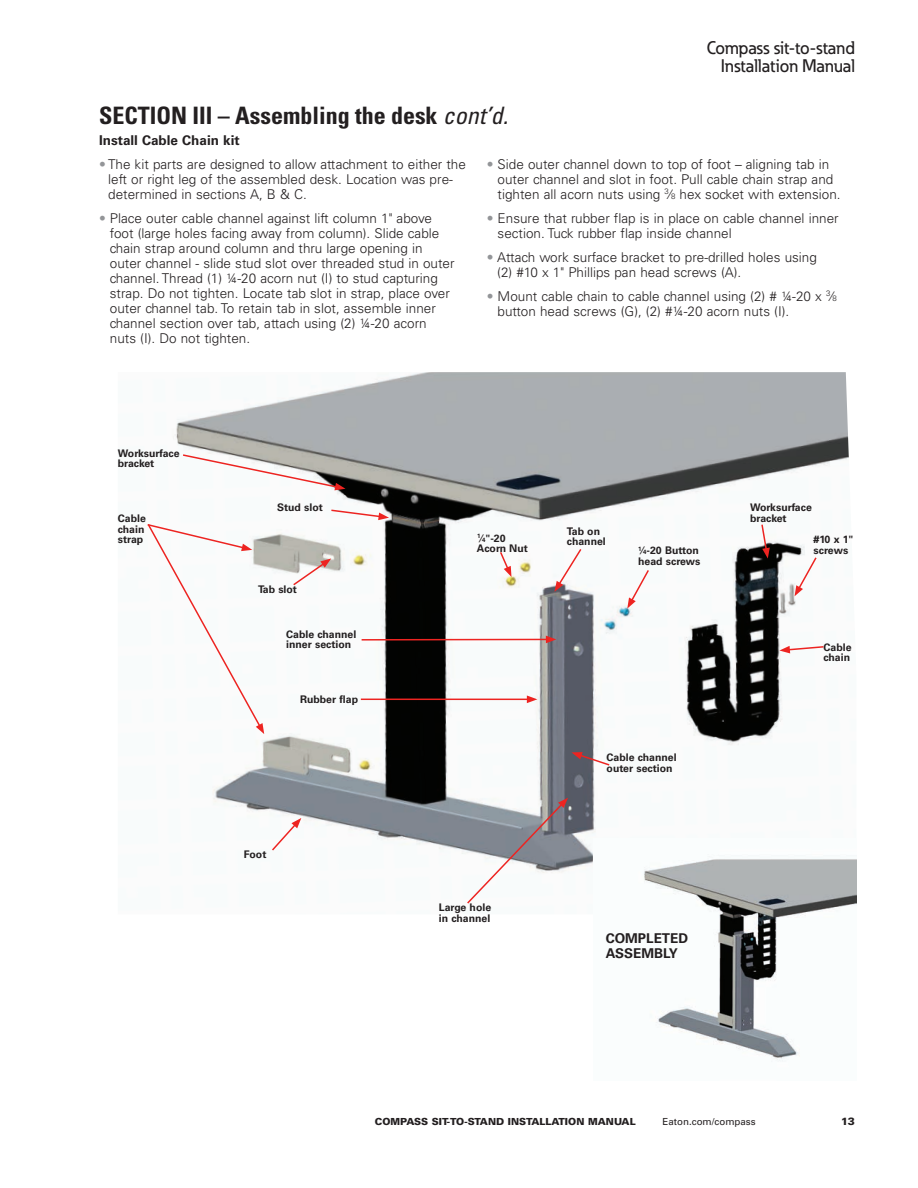
<style>
.page{position:relative;width:918px;height:1188px;background:#fff}
.page>*{position:absolute;margin:0;border:0;box-sizing:border-box;transform-origin:0 0}
._01_Head1_16_17_NCOO{font:700 condensed 24px "Univers LT Std";color:#231f20}
.t1{font:500 18px/18px "Eaton";color:#231f20;text-align:right}
._01_Head2{font:300 13.5px/15px "Univers LT Std";color:#231f20}
._01_Head2-2{font:700 13.5px/15px "Univers LT Std";color:#231f20}
._06_Callout{font:700 10.5px/10.5px "Univers LT Std";color:#231f20}
.t2{font:900 10.5px "Univers LT Std";color:#231f20}
.t3{font:900 9.75px "Univers LT Std";color:#231f20}
.t4{font:9.75px "Univers LT Std";color:#231f20}
.s1{font-weight:400;font-style:italic}
.s2{color:#939598}
.s3{font-size:7.8px}
.s4{font-size:6.15px}
</style>
<div class="page">
<img style="left:173px;top:372px;width:676px;height:497px">
<img style="left:594px;top:839px;width:262px;height:222px">
<svg style="left:270px;top:818px;width:31px;height:34px"></svg>
<svg style="left:571px;top:752px;width:40px;height:15px"></svg>
<svg style="left:779px;top:645px;width:46px;height:8px"></svg>
<svg style="left:795px;top:556px;width:23px;height:40px"></svg>
<svg style="left:760px;top:523px;width:10px;height:36px"></svg>
<svg style="left:554px;top:547px;width:29px;height:45px"></svg>
<svg style="left:627px;top:568px;width:23px;height:41px"></svg>
<svg style="left:499px;top:550px;width:13px;height:27px"></svg>
<svg style="left:466px;top:798px;width:102px;height:106px"></svg>
<svg style="left:181px;top:453px;width:165px;height:37px"></svg>
<svg style="left:147px;top:522px;width:117px;height:212px"></svg>
<svg style="left:292px;top:559px;width:39px;height:28px"></svg>
<hr style="left:362px;top:639px;width:186px;height:2px;background:#ed2421">
<svg style="left:546px;top:636px;width:10px;height:7px"></svg>
<hr style="left:361px;top:699px;width:168px;height:1px;background:#ed2421">
<svg style="left:527px;top:695px;width:10px;height:8px"></svg>
<svg style="left:330px;top:509px;width:59px;height:11px"></svg>
<h2 class="t1" style="left:707px;top:39px;width:150px">Compass sit-to-stand<br>Installation Manual</h2>
<p class="_01_Head1_16_17_NCOO" style="left:99px;top:101px;width:411px">SECTION III – Assembling the desk <span class="s1">cont’d.</span></p>
<p class="_01_Head2-2" style="left:99px;top:133px;width:142px">Install Cable Chain kit</p>
<p class="_01_Head2" style="left:108px;top:157px;width:359px;text-indent:-9px"><span class="s2">•</span> The kit parts are designed to allow attachment to either the left or right leg of the assembled desk. Location was pre&shy;determined in sections A, B &amp; C.</p>
<p class="_01_Head2" style="left:110px;top:211px;width:346px;text-indent:-11px"><span class="s2">•</span> Place outer cable channel against lift column 1" above foot (large holes facing away from column). Slide cable chain strap around column and thru large opening in outer channel - slide stud slot over threaded stud in outer channel. Thread (1) ¼-20 acorn nut (I) to stud capturing strap. Do not tighten. Locate tab slot in strap, place over outer channel tab. To retain tab in slot, assemble inner channel section over tab, attach using (2) ¼-20 acorn nuts (I). Do not tighten.</p>
<p class="_01_Head2" style="left:498px;top:157px;width:342px;text-indent:-11px"><span class="s2">•</span> Side outer channel down to top of foot – aligning tab in outer channel and slot in foot. Pull cable chain strap and tighten all acorn nuts using <sup>3</sup>⁄<span class="s3">8</span> hex socket with extension.</p>
<p class="_01_Head2" style="left:498px;top:211px;width:343px;text-indent:-11px"><span class="s2">•</span> Ensure that rubber flap is in place on cable channel inner section. Tuck rubber flap inside channel</p>
<p class="_01_Head2" style="left:497px;top:250px;width:321px;text-indent:-11px"><span class="s2">•</span> Attach work surface bracket to pre-drilled holes using (2) #10 x 1" Phillips pan head screws (A).</p>
<p class="_01_Head2" style="left:498px;top:289px;width:341px;text-indent:-11px"><span class="s2">•</span> Mount cable chain to cable channel using (2) # ¼-20 x <sup>3</sup>⁄<span class="s3">8 </span>button head screws (G), (2) #¼-20 acorn nuts (I).</p>
<p class="_06_Callout" style="left:118px;top:448px;width:63px">Worksurface bracket</p>
<p class="_06_Callout" style="left:118px;top:513px;width:30px">Cable chain strap</p>
<p class="_06_Callout" style="left:277px;top:502px;width:47px">Stud slot</p>
<p class="_06_Callout" style="left:258px;top:584px;width:40px">Tab slot</p>
<p class="_06_Callout" style="left:286px;top:629px;width:72px">Cable channel inner section</p>
<p class="_06_Callout" style="left:300px;top:694px;width:60px">Rubber flap</p>
<p class="_06_Callout" style="left:244px;top:849px;width:24px">Foot</p>
<p class="_06_Callout" style="left:477px;top:533px;width:52px"><sup>1</sup>⁄<span class="s4">4</span>"-20<br>Acorn Nut</p>
<p class="_06_Callout" style="left:567px;top:526px;width:40px">Tab on channel</p>
<p class="_06_Callout" style="left:638px;top:546px;width:64px"><sup>1</sup>⁄<span class="s4">4</span>-20 Button head screws</p>
<p class="_06_Callout" style="left:607px;top:752px;width:72px">Cable channel outer section</p>
<p class="_06_Callout" style="left:750px;top:502px;width:63px">Worksurface bracket</p>
<p class="_06_Callout" style="left:814px;top:535px;width:41px">#10 x 1" screws</p>
<p class="_06_Callout" style="left:824px;top:642px;width:30px">Cable chain</p>
<p class="_06_Callout" style="left:439px;top:902px;width:54px">Large hole in channel</p>
<p class="_01_Head2-2" style="left:606px;top:930px;width:84px">COMPLETED<br>ASSEMBLY</p>
<p class="t3" style="left:375px;top:1115px;width:262px">COMPASS SIT-TO-STAND INSTALLATION MANUAL</p>
<p class="t4" style="left:663px;top:1116px;width:95px">Eaton.com/compass</p>
<p class="t2" style="left:841px;top:1115px;width:15px">13</p>
</div>
